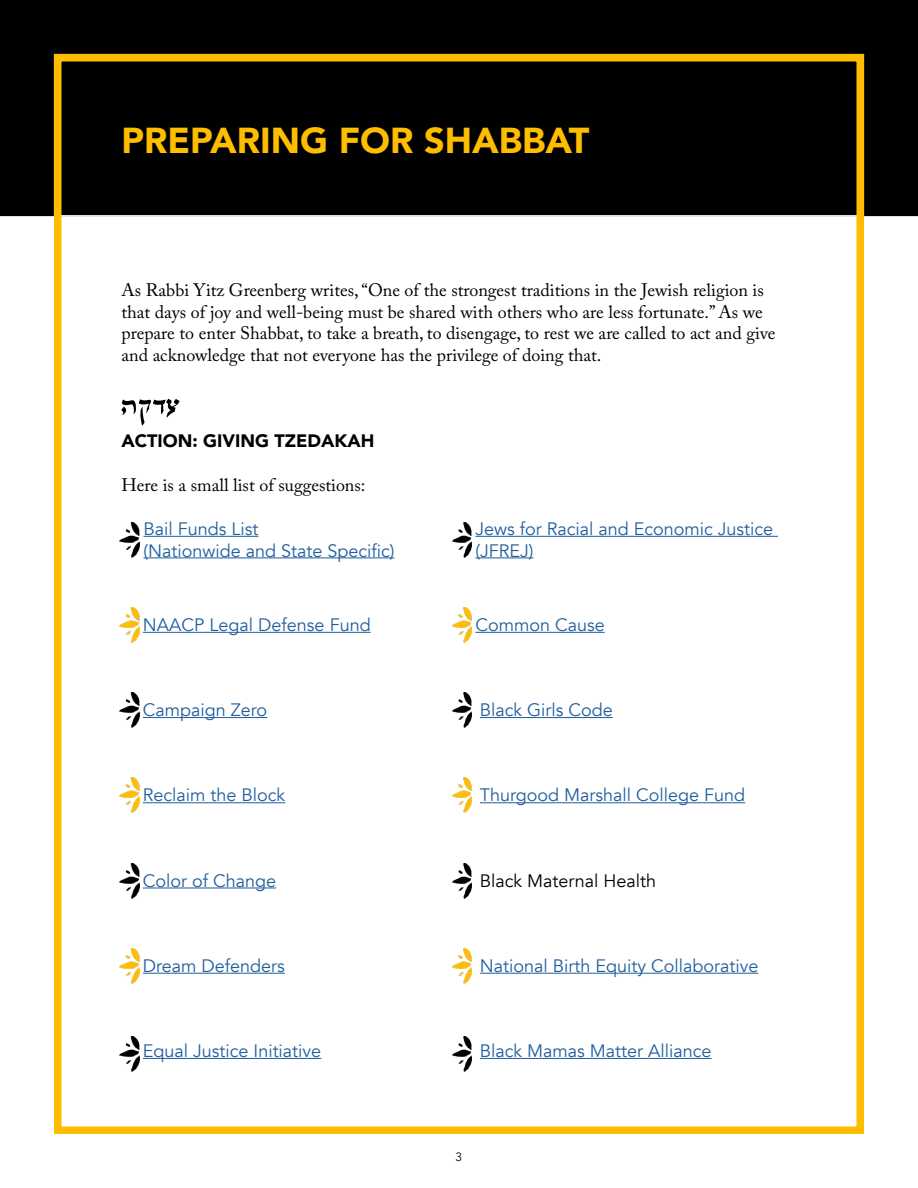
<style>
.page{position:relative;width:918px;height:1188px;background:#fff}
.page>*{position:absolute;margin:0;border:0;box-sizing:border-box;transform-origin:0 0}
.t1{font:900 36px "Avenir";color:#ffbd00}
.t2{font:18px/21.6px "Adobe Caslon Pro";color:#000}
.t3{font:18px/21.6px "Avenir";color:#215e9e}
.t4{font:900 18px "Avenir";color:#000}
.t5{font:18px "Avenir";color:#000}
.t6{font:12px "Avenir";color:#000}
</style>
<div class="page">
<div style="left:0;top:0;width:918px;height:216px;background:#000"></div>
<hr style="left:143px;top:536px;width:115px;height:1px;background:#215e9e">
<hr style="left:143px;top:557px;width:251px;height:1px;background:#215e9e">
<hr style="left:143px;top:632px;width:228px;height:1px;background:#215e9e">
<hr style="left:143px;top:717px;width:124px;height:1px;background:#215e9e">
<hr style="left:480px;top:717px;width:133px;height:1px;background:#215e9e">
<hr style="left:475px;top:536px;width:303px;height:1px;background:#215e9e">
<hr style="left:475px;top:557px;width:58px;height:1px;background:#215e9e">
<hr style="left:143px;top:802px;width:142px;height:1px;background:#215e9e">
<hr style="left:480px;top:802px;width:265px;height:1px;background:#215e9e">
<hr style="left:475px;top:632px;width:130px;height:1px;background:#215e9e">
<hr style="left:143px;top:888px;width:133px;height:1px;background:#215e9e">
<hr style="left:143px;top:973px;width:142px;height:1px;background:#215e9e">
<hr style="left:480px;top:973px;width:278px;height:1px;background:#215e9e">
<hr style="left:143px;top:1058px;width:178px;height:1px;background:#215e9e">
<hr style="left:480px;top:1058px;width:232px;height:1px;background:#215e9e">
<img style="left:120px;top:523px;width:19px;height:35px">
<img style="left:452px;top:523px;width:20px;height:35px">
<img style="left:120px;top:693px;width:19px;height:35px">
<img style="left:452px;top:693px;width:20px;height:35px">
<img style="left:120px;top:863px;width:19px;height:35px">
<img style="left:452px;top:863px;width:20px;height:35px">
<img style="left:120px;top:1036px;width:19px;height:36px">
<img style="left:452px;top:1036px;width:20px;height:36px">
<img style="left:120px;top:608px;width:19px;height:35px">
<img style="left:452px;top:608px;width:20px;height:35px">
<img style="left:120px;top:778px;width:19px;height:35px">
<img style="left:452px;top:778px;width:20px;height:35px">
<img style="left:120px;top:948px;width:19px;height:35px">
<img style="left:452px;top:948px;width:20px;height:35px">
<div style="left:54px;top:54px;width:810px;height:1080px;border:8px solid #ffbd00"></div>
<svg style="left:121px;top:399px;width:59px;height:27px"></svg>
<h1 class="t1" style="left:122px;top:110px;width:469px">PREPARING FOR SHABBAT</h1>
<p class="t2" style="left:122px;top:279px;width:655px">As Rabbi Yitz Greenberg writes, “One of the strongest traditions in the Jewish religion is that days of joy and well-being must be shared with others who are less fortunate.” As we prepare to enter Shabbat, to take a breath, to disengage, to rest we are called to act and give and acknowledge that not everyone has the privilege of doing that.</p>
<p class="t4" style="left:122px;top:426px;width:254px">ACTION: GIVING TZEDAKAH</p>
<p class="t2" style="left:122px;top:474px;width:245px">Here is a small list of suggestions:</p>
<p class="t3" style="left:143px;top:518px;width:253px">Bail Funds List<br>(Nationwide and State Specific)</p>
<p class="t3" style="left:143px;top:614px;width:229px">NAACP Legal Defense Fund</p>
<p class="t3" style="left:475px;top:518px;width:299px">Jews for Racial and Economic Justice (JFREJ)</p>
<p class="t3" style="left:475px;top:614px;width:131px">Common Cause</p>
<p class="t3" style="left:143px;top:700px;width:126px">Campaign Zero</p>
<p class="t3" style="left:480px;top:700px;width:135px">Black Girls Code</p>
<p class="t3" style="left:143px;top:785px;width:144px">Reclaim the Block</p>
<p class="t3" style="left:480px;top:785px;width:267px">Thurgood Marshall College Fund</p>
<p class="t3" style="left:143px;top:870px;width:135px">Color of Change</p>
<p class="t5" style="left:480px;top:870px;width:178px">Black Maternal Health</p>
<p class="t3" style="left:143px;top:955px;width:144px">Dream Defenders</p>
<p class="t3" style="left:480px;top:955px;width:280px">National Birth Equity Collaborative</p>
<p class="t3" style="left:143px;top:1040px;width:180px">Equal Justice Initiative</p>
<p class="t3" style="left:480px;top:1040px;width:233px">Black Mamas Matter Alliance</p>
<p class="t6" style="left:456px;top:1150px;width:8px">3</p>
</div>
